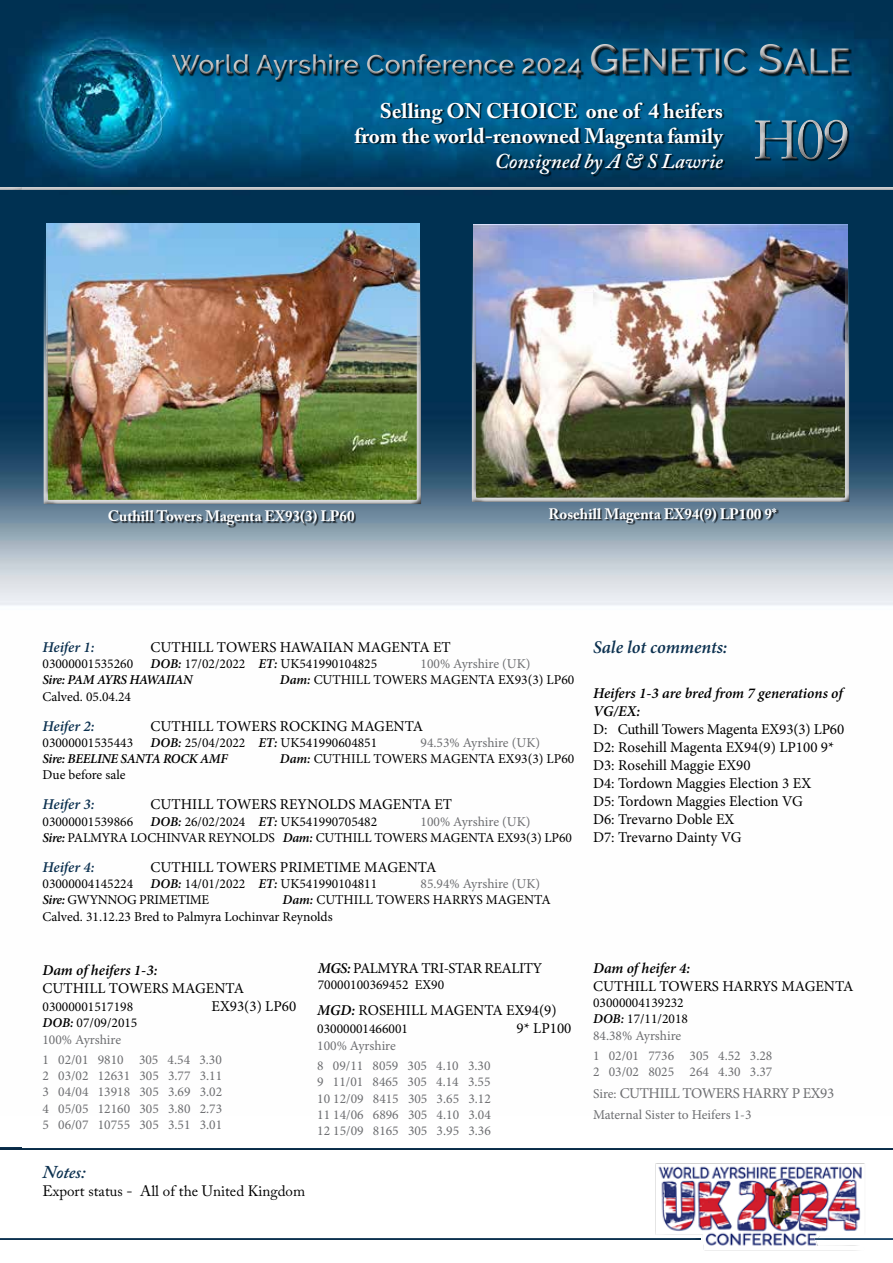
<style>
.page{position:relative;width:893px;height:1263px;background:#fff}
.page>*{position:absolute;margin:0;border:0;box-sizing:border-box;transform-origin:0 0}
.t1{font:57px "Adobe Caslon Pro";color:#c7c8ca}
.t2{font:600 27px "Raleway";color:#c7c8ca}
.t3{font:700 21px/25.2px "Adobe Caslon Pro";color:#fff;text-align:right}
.t4{font:italic 600 21px "Adobe Caslon Pro";color:#fff}
.t5{font:italic 600 18px "Minion Pro";letter-spacing:-.005em;color:#0c3150}
.t6{font:italic 600 18px "Adobe Caslon Pro";letter-spacing:-.005em;color:#0c3150}
.t7{font:15px/18px "Minion Pro";color:#000}
.t8{font:italic 600 15px/18px "Minion Pro";letter-spacing:-.005em;color:#000}
.t9{font:700 15px "Adobe Caslon Pro";color:#fff}
.t10{font:15px "Adobe Caslon Pro";color:#000}
.t11{font:italic 600 15px "Minion Pro";letter-spacing:-.005em;color:#0c3150}
.t12{font:15px "Minion Pro";letter-spacing:-.03em;color:#6d6e71}
.t13{font:15px "Minion Pro";letter-spacing:-.03em;color:#000}
.t14{font:13.5px/16.2px "Minion Pro";color:#000}
.t15{font:13.5px/16.2px "Minion Pro";color:#6d6e71}
.t16{font:italic 600 13.5px "Minion Pro";letter-spacing:-.025em;color:#000}
.t17{font:13.5px "Minion Pro";letter-spacing:-.025em;color:#000}
.s1{font-size:42px}
.s2{font-size:36px}
.s3{font-size:54px}
.s4{font-weight:600;font-style:italic}
.s5{color:#6d6e71}
.s6{font-weight:600;font-style:italic;color:#000}
.s7{color:#000}
.s8{font-size:13.5px}
</style>
<div class="page">
<img style="left:655px;top:1163px;width:210px;height:88px">
<hr style="left:0;top:1238px;width:701px;height:3px;background:#000;opacity:.75">
<img style="left:0;top:0;width:893px;height:606px">
<hr style="left:814px;top:1238px;width:79px;height:3px;background:#000;opacity:.75">
<div style="left:355px;top:103px;width:370px;height:74px;background:#000;opacity:.75"></div>
<div style="left:42px;top:222px;width:379px;height:284px;background:#000;opacity:.75"></div>
<div style="left:110px;top:510px;width:246px;height:17px;background:#000;opacity:.75"></div>
<div style="left:550px;top:509px;width:229px;height:16px;background:#000;opacity:.75"></div>
<div style="left:470px;top:220px;width:379px;height:284px;background:#000;opacity:.75"></div>
<hr style="left:0;top:188px;width:893px;height:4px;background:#000;opacity:.75">
<hr style="left:0;top:1148px;width:893px;height:3px;background:#000;opacity:.75">
<hr style="left:0;top:188px;width:22px;height:4px;background:#000;opacity:.75">
<hr style="left:0;top:1147px;width:22px;height:3px;background:#0a2b46">
<div style="left:741px;top:101px;width:123px;height:77px;background:#000;opacity:.5"></div>
<div style="left:744px;top:109px;width:110px;height:57px;background:#fff;opacity:.75"></div>
<div style="left:746px;top:118px;width:113px;height:52px;background:#000;opacity:.75"></div>
<div style="left:158px;top:34px;width:706px;height:51px;background:#000;opacity:.5"></div>
<div style="left:168px;top:39px;width:684px;height:43px;background:#00466f"></div>
<div style="left:172px;top:44px;width:681px;height:41px;background:#000;opacity:.75"></div>
<h2 class="t2" style="left:172px;top:49px;width:680px">World Ayrshire Conference 2024 <span class="s1">G</span><span class="s2">ENETIC</span> <span class="s1">S</span><span class="s2">ALE</span></h2>
<h3 class="t3" style="left:355px;top:98px;width:370px">Selling ON CHOICE one of 4 heifers from the world-renowned Magenta family</h3>
<h3 class="t4" style="left:495px;top:148px;width:230px">Consigned by A &amp; S Lawrie</h3>
<h1 class="t1" style="left:753px;top:106px;width:99px"><span class="s3">H</span>09</h1>
<p class="t9" style="left:108px;top:507px;width:248px">Cuthill Towers Magenta EX93(3) LP60</p>
<p class="t9" style="left:548px;top:505px;width:230px">Rosehill Magenta EX94(9) LP100 9*</p>
<p class="t11" style="left:43px;top:637px;width:53px">Heifer 1:</p>
<p class="t7" style="left:151px;top:638px;width:302px">CUTHILL TOWERS HAWAIIAN MAGENTA ET</p>
<p class="t14" style="left:43px;top:656px;width:92px">03000001535260</p>
<p class="t14" style="left:151px;top:656px;width:228px"><span class="s4">DOB:</span> 17/02/2022 <span class="s4">ET:</span> UK541990104825</p>
<p class="t15" style="left:421px;top:656px;width:112px">100% Ayrshire (UK)</p>
<p class="t16" style="left:43px;top:671px;width:152px">Sire: PAM AYRS HAWAIIAN</p>
<p class="t14" style="left:280px;top:672px;width:296px"><span class="s4">Dam:</span> CUTHILL TOWERS MAGENTA EX93(3) LP60</p>
<p class="t14" style="left:43px;top:688px;width:90px">Calved. 05.04.24</p>
<p class="t11" style="left:43px;top:715px;width:53px">Heifer 2:</p>
<p class="t7" style="left:151px;top:717px;width:274px">CUTHILL TOWERS ROCKING MAGENTA</p>
<p class="t14" style="left:43px;top:734px;width:92px">03000001535443</p>
<p class="t14" style="left:151px;top:734px;width:228px"><span class="s4">DOB:</span> 25/04/2022 <span class="s4">ET:</span> UK541990604851</p>
<p class="t15" style="left:421px;top:734px;width:121px">94.53% Ayrshire (UK)</p>
<p class="t16" style="left:43px;top:749px;width:187px">Sire: BEELINE SANTA ROCK AMF</p>
<p class="t14" style="left:280px;top:751px;width:296px"><span class="s4">Dam:</span> CUTHILL TOWERS MAGENTA EX93(3) LP60</p>
<p class="t14" style="left:43px;top:767px;width:85px">Due before sale</p>
<p class="t11" style="left:43px;top:794px;width:53px">Heifer 3:</p>
<p class="t7" style="left:151px;top:796px;width:303px">CUTHILL TOWERS REYNOLDS MAGENTA ET</p>
<p class="t14" style="left:43px;top:813px;width:92px">03000001539866</p>
<p class="t14" style="left:151px;top:813px;width:228px"><span class="s4">DOB:</span> 26/02/2024 <span class="s4">ET:</span> UK541990705482</p>
<p class="t14" style="left:43px;top:813px;width:531px;text-indent:378px"><span class="s5">100% Ayrshire (UK)<br></span><span class="s4">Sire:</span> PALMYRA LOCHINVAR REYNOLDS <span class="s4">Dam:</span> CUTHILL TOWERS MAGENTA EX93(3) LP60</p>
<p class="t11" style="left:43px;top:856px;width:53px">Heifer 4:</p>
<p class="t7" style="left:151px;top:858px;width:287px">CUTHILL TOWERS PRIMETIME MAGENTA</p>
<p class="t14" style="left:43px;top:876px;width:92px">03000004145224</p>
<p class="t14" style="left:151px;top:876px;width:228px"><span class="s4">DOB:</span> 14/01/2022 <span class="s4">ET:</span> UK541990104811</p>
<p class="t15" style="left:421px;top:876px;width:121px">85.94% Ayrshire (UK)</p>
<p class="t17" style="left:43px;top:891px;width:168px"><span class="s4">Sire:</span> GWYNNOG PRIMETIME</p>
<p class="t14" style="left:43px;top:892px;width:510px;text-indent:240px"><span class="s4">Dam:</span> CUTHILL TOWERS HARRYS MAGENTA<br>Calved. 31.12.23 Bred to Palmyra Lochinvar Reynolds</p>
<p class="t8" style="left:43px;top:961px;width:116px">Dam of heifers 1-3:</p>
<p class="t7" style="left:43px;top:979px;width:203px">CUTHILL TOWERS MAGENTA</p>
<p class="t14" style="left:43px;top:999px;width:92px">03000001517198</p>
<p class="t7" style="left:212px;top:997px;width:86px">EX93(3) LP60</p>
<p class="t15" style="left:43px;top:1015px;width:96px"><span class="s6">DOB:</span> <span class="s7">07/09/2015<br></span>100% Ayrshire</p>
<p class="t15" style="left:43px;top:1052px;width:181px;text-align:justify">1 02/01 9810 305 4.54 3.30<br>2 03/02 12631 305 3.77 3.11<br>3 04/04 13918 305 3.69 3.02<br>4 05/05 12160 305 3.80 2.73<br>5 06/07 10755 305 3.51 3.01</p>
<h3 class="t6" style="left:43px;top:1161px;width:45px">Notes:</h3>
<p class="t10" style="left:43px;top:1182px;width:264px">Export status - All of the United Kingdom</p>
<p class="t13" style="left:318px;top:958px;width:226px"><span class="s4">MGS:</span> PALMYRA TRI-STAR REALITY</p>
<p class="t14" style="left:318px;top:977px;width:128px">70000100369452 EX90</p>
<p class="t7" style="left:317px;top:1002px;width:241px"><span class="s4">MGD:</span> ROSEHILL MAGENTA EX94(9)</p>
<p class="t14" style="left:317px;top:1021px;width:92px">03000001466001</p>
<p class="t7" style="left:517px;top:1020px;width:56px">9* LP100</p>
<p class="t15" style="left:317px;top:1035px;width:175px;line-height:20.4px">100% Ayrshire<br>8 09/11 8059 305 4.10 3.30</p>
<p class="t15" style="left:317px;top:1074px;width:175px;text-align:justify">9 11/01 8465 305 4.14 3.55<br>10 12/09 8415 305 3.65 3.12<br>11 14/06 6896 305 4.10 3.04<br>12 15/09 8165 305 3.95 3.36</p>
<h3 class="t5" style="left:593px;top:635px;width:136px">Sale lot comments:</h3>
<p class="t8" style="left:593px;top:684px;width:251px">Heifers 1-3 are bred from 7 generations of<br>VG/EX:</p>
<p class="t7" style="left:593px;top:720px;width:253px">D: Cuthill Towers Magenta EX93(3) LP60<br>D2: Rosehill Magenta EX94(9) LP100 9*<br>D3: Rosehill Maggie EX90<br>D4: Tordown Maggies Election 3 EX<br>D5: Tordown Maggies Election VG<br>D6: Trevarno Doble EX<br>D7: Trevarno Dainty VG</p>
<p class="t8" style="left:593px;top:959px;width:99px">Dam of heifer 4:</p>
<p class="t7" style="left:593px;top:977px;width:262px">CUTHILL TOWERS HARRYS MAGENTA</p>
<p class="t14" style="left:593px;top:995px;width:96px">03000004139232<br><span class="s4">DOB:</span> 17/11/2018<br><span class="s5">84.38% Ayrshire</span></p>
<p class="t15" style="left:593px;top:1047px;width:181px">1 02/01 7736 305 4.52 3.28<br>2 03/02 8025 264 4.30 3.37</p>
<p class="t12" style="left:593px;top:1083px;width:243px"><span class="s8">Sire:</span> CUTHILL TOWERS HARRY P EX93</p>
<p class="t15" style="left:593px;top:1106px;width:160px">Maternal Sister to Heifers 1-3</p>
</div>
